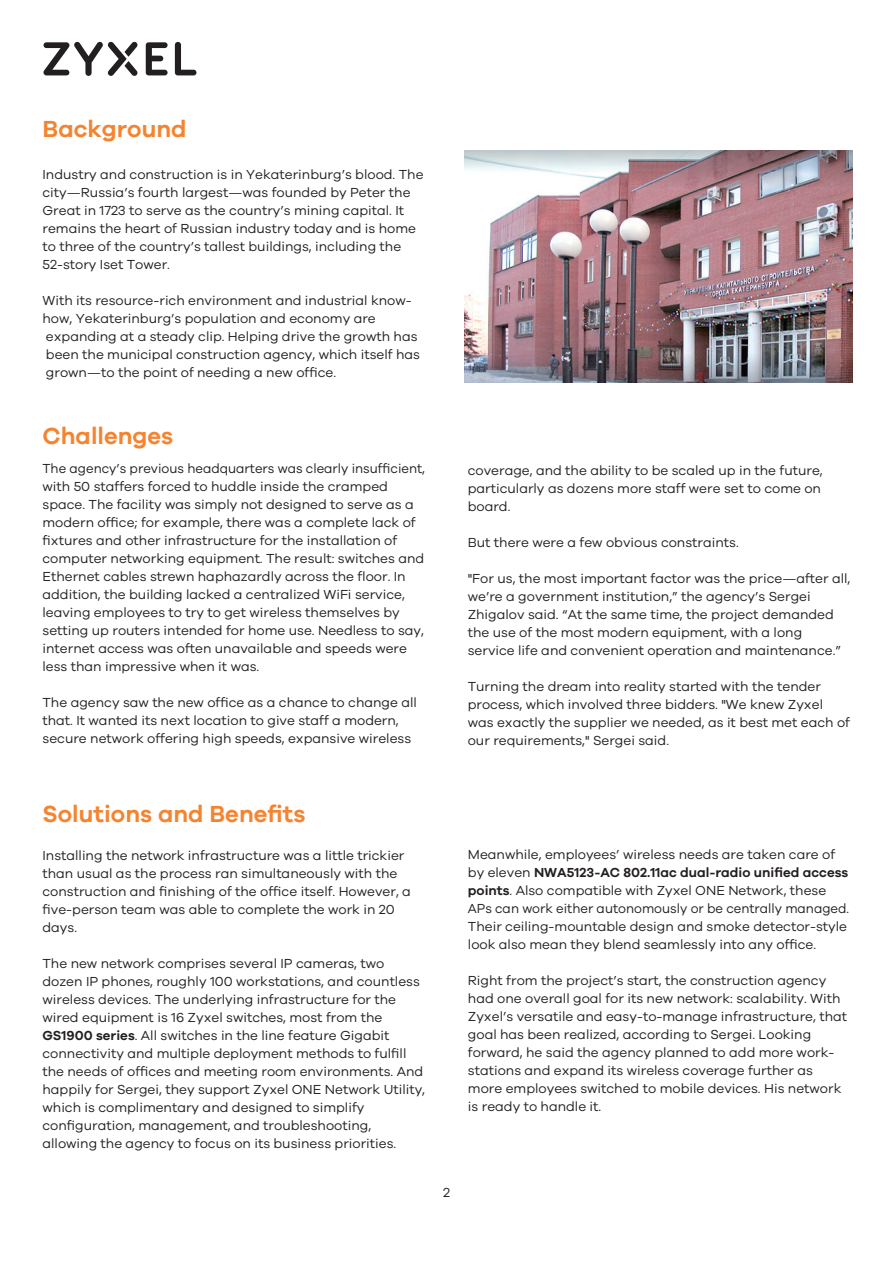
<style>
.page{position:relative;width:893px;height:1263px;background:#fff}
.page>*{position:absolute;margin:0;border:0;box-sizing:border-box;transform-origin:0 0}
.t1{font:600 24px "Galano Grotesque";color:#f58430}
.t2{font:13.5px/18px "Galano Grotesque";color:#231f20}
.t3{font:13.5px/18px "Galano Grotesque";color:#231f20;scale:.96 1}
.s1{font-weight:600}
</style>
<div class="page">
<svg style="left:175px;top:42px;width:21px;height:33px"></svg>
<svg style="left:146px;top:42px;width:22px;height:33px"></svg>
<svg style="left:43px;top:41px;width:95px;height:35px"></svg>
<img style="left:465px;top:150px;width:388px;height:233px">
<h1 class="t1" style="left:43px;top:114px;width:146px">Background</h1>
<p class="t2" style="left:43px;top:165px;width:383px">Industry and construction is in Yekaterinburg’s blood. The city—Russia’s fourth largest—was founded by Peter the Great in 1723 to serve as the country’s mining capital. It remains the heart of Russian industry today and is home to three of the country’s tallest buildings, including the 52-story Iset Tower.</p>
<p class="t2" style="left:43px;top:291px;width:379px">With its resource-rich environment and industrial know&shy;how, Yekaterinburg’s population and economy are expanding at a steady clip. Helping drive the growth has been the municipal construction agency, which itself has grown—to the point of needing a new office.</p>
<h1 class="t1" style="left:43px;top:421px;width:132px">Challenges</h1>
<p class="t3" style="left:43px;top:459px;width:400px">The agency’s previous headquarters was clearly insufficient, with 50 staffers forced to huddle inside the cramped space. The facility was simply not designed to serve as a modern office; for example, there was a complete lack of fixtures and other infrastructure for the installation of computer networking equipment. The result: switches and Ethernet cables strewn haphazardly across the floor. In addition, the building lacked a centralized WiFi service, leaving employees to try to get wireless themselves by setting up routers intended for home use. Needless to say, internet access was often unavailable and speeds were less than impressive when it was.</p>
<p class="t2" style="left:43px;top:693px;width:376px">The agency saw the new office as a chance to change all that. It wanted its next location to give staff a modern, secure network offering high speeds, expansive wireless</p>
<p class="t2" style="left:468px;top:461px;width:357px">coverage, and the ability to be scaled up in the future, particularly as dozens more staff were set to come on board.</p>
<p class="t2" style="left:468px;top:533px;width:272px">But there were a few obvious constraints.</p>
<p class="t2" style="left:468px;top:569px;width:384px">"For us, the most important factor was the price—after all, we’re a government institution,” the agency’s Sergei Zhigalov said. “At the same time, the project demanded the use of the most modern equipment, with a long service life and convenient operation and maintenance.”</p>
<p class="t2" style="left:468px;top:677px;width:384px">Turning the dream into reality started with the tender process, which involved three bidders. "We knew Zyxel was exactly the supplier we needed, as it best met each of our requirements," Sergei said.</p>
<h1 class="t1" style="left:43px;top:799px;width:264px">Solutions and Benefits</h1>
<p class="t2" style="left:43px;top:846px;width:370px">Installing the network infrastructure was a little trickier than usual as the process ran simultaneously with the construction and finishing of the office itself. However, a five-person team was able to complete the work in 20 days.</p>
<p class="t2" style="left:43px;top:954px;width:384px">The new network comprises several IP cameras, two dozen IP phones, roughly 100 workstations, and countless wireless devices. The underlying infrastructure for the wired equipment is 16 Zyxel switches, most from the <span class="s1">GS1900 series</span>. All switches in the line feature Gigabit connectivity and multiple deployment methods to fulfill the needs of offices and meeting room environments. And happily for Sergei, they support Zyxel ONE Network Utility, which is complimentary and designed to simplify configuration, management, and troubleshooting, allowing the agency to focus on its business priorities.</p>
<p class="t2" style="left:468px;top:845px;width:383px">Meanwhile, employees’ wireless needs are taken care of by eleven <span class="s1">NWA5123-AC 802.11ac dual-radio unified access points</span>. Also compatible with Zyxel ONE Network, these APs can work either autonomously or be centrally managed.<br>Their ceiling-mountable design and smoke detector-style look also mean they blend seamlessly into any office.</p>
<p class="t2" style="left:468px;top:971px;width:381px">Right from the project’s start, the construction agency had one overall goal for its new network: scalability. With Zyxel’s versatile and easy-to-manage infrastructure, that goal has been realized, according to Sergei. Looking forward, he said the agency planned to add more work&shy;stations and expand its wireless coverage further as more employees switched to mobile devices. His network is ready to handle it.</p>
<p class="t2" style="left:443px;top:1183px;width:8px">2</p>
</div>
